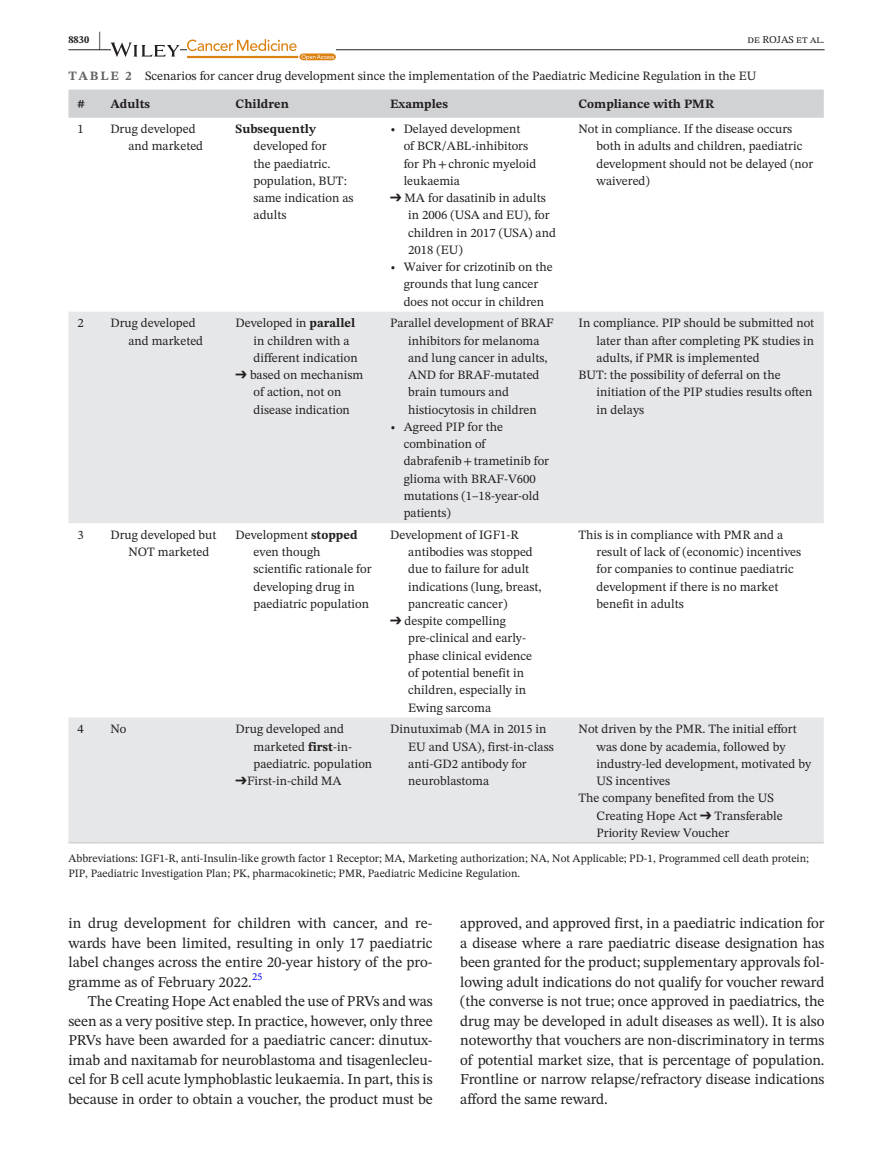
<style>
.page{position:relative;width:893px;height:1174px;background:#fff}
.page>*{position:absolute;margin:0;border:0;box-sizing:border-box;transform-origin:0 0}
.t1{font:15px/19.5px "STIX Two Text";letter-spacing:-.005em;color:#231f20;text-align:justify}
.t2{font:12.75px/17.2px "STIX Two Text";color:#231f20}
.t3{font:700 12.75px "STIX Two Text";color:#231f20}
.t4{font:11.25px/15.8px "STIX Two Text";color:#231f20}
.t5{font:10.5px "STIX Two Text";color:#231f20}
.t6{font:700 10.5px "STIX Two Text";color:#231f20}
.t7{font:10.5px "STIX Two Text";color:#00f}
.s1{font-size:21px}
.s2{font-weight:700;color:#636366}
.s3{font-family:"STIX"}
.s4{font-family:"Arial Unicode MS"}
.s5{font-weight:700}
</style>
<div class="page">
<hr style="left:68px;top:49px;width:756px;height:1px;background:#231f20">
<svg style="left:111px;top:43px;width:68px;height:14px"></svg>
<svg style="left:187px;top:39px;width:149px;height:21px"></svg>
<div style="left:68px;top:90px;width:756px;height:28px;background:#d1d2d4"></div>
<svg style="left:68px;top:312px;width:756px;height:530px;fill:#e6e7e9"></svg>
<hr style="left:68px;top:842px;width:33px;height:1px;background:#d1d2d4">
<hr style="left:101px;top:842px;width:126px;height:1px;background:#d1d2d4">
<hr style="left:227px;top:842px;width:154px;height:1px;background:#d1d2d4">
<hr style="left:381px;top:842px;width:188px;height:1px;background:#d1d2d4">
<hr style="left:569px;top:842px;width:255px;height:1px;background:#d1d2d4">
<p class="t6" style="left:68px;top:32px;width:34px">8830 <span class="s1">|</span></p>
<p class="t5" style="left:748px;top:32px;width:78px">de ROJAS et al.</p>
<p class="t2" style="left:68px;top:67px;width:689px"><span class="s2">TABLE 2</span> Scenarios for cancer drug development since the implementation of the Paediatric Medicine Regulation in the EU</p>
<p class="t3" style="left:77px;top:95px;width:9px">#</p>
<p class="t3" style="left:110px;top:95px;width:41px">Adults</p>
<p class="t3" style="left:236px;top:95px;width:55px">Children</p>
<p class="t3" style="left:390px;top:95px;width:59px">Examples</p>
<p class="t3" style="left:578px;top:95px;width:137px">Compliance with PMR</p>
<p class="t2" style="left:77px;top:120px;width:8px">1</p>
<p class="t2" style="left:128px;top:120px;width:76px;text-indent:-18px">Drug developed and marketed</p>
<p class="t3" style="left:236px;top:120px;width:82px">Subsequently</p>
<p class="t2" style="left:596px;top:120px;width:218px;text-indent:-18px">Not in compliance. If the disease occurs both in adults and children, paediatric development should not be delayed (nor waivered)</p>
<p class="t2" style="left:404px;top:120px;width:134px;text-indent:-14px">• Delayed development<br>of BCR/ABL-inhibitors for Ph<span class="s3">+</span>chronic myeloid leukaemia</p>
<p class="t2" style="left:408px;top:189px;width:149px;text-indent:-18px"><span class="s4">➔</span> MA for dasatinib in adults in 2006 (USA and EU), for children in 2017 (USA) and<br>2018 (EU)</p>
<p class="t2" style="left:390px;top:258px;width:164px;text-align:center">• Waiver for crizotinib on the grounds that lung cancer<br>does not occur in children</p>
<p class="t2" style="left:254px;top:137px;width:101px">developed for<br>the paediatric. population, BUT: same indication as adults</p>
<p class="t2" style="left:77px;top:314px;width:8px">2</p>
<p class="t2" style="left:128px;top:314px;width:76px;text-indent:-18px">Drug developed and marketed</p>
<p class="t2" style="left:254px;top:314px;width:106px;text-indent:-18px">Developed in <span class="s5">parallel </span>in children with a different indication</p>
<p class="t2" style="left:236px;top:366px;width:129px;text-align:center"><span class="s4">➔</span> based on mechanism of action, not on disease indication</p>
<p class="t2" style="left:408px;top:314px;width:147px;text-indent:-18px">Parallel development of BRAF inhibitors for melanoma and lung cancer in adults,<br>AND for BRAF-mutated brain tumours and histiocytosis in children</p>
<p class="t2" style="left:404px;top:418px;width:147px;text-indent:-14px">• Agreed PIP for the combination of dabrafenib<span class="s3">+</span>trametinib for glioma with BRAF-V600 mutations (1–18-year-old patients)</p>
<p class="t2" style="left:77px;top:526px;width:8px">3</p>
<p class="t2" style="left:128px;top:526px;width:90px;text-indent:-18px">Drug developed but<br>NOT marketed</p>
<p class="t2" style="left:254px;top:526px;width:119px;text-indent:-18px">Development <span class="s5">stopped </span>even though scientific rationale for developing drug in paediatric population</p>
<p class="t2" style="left:408px;top:526px;width:135px;text-indent:-18px">Development of IGF1-R antibodies was stopped due to failure for adult indications (lung, breast, pancreatic cancer)</p>
<p class="t2" style="left:408px;top:612px;width:126px;text-indent:-18px"><span class="s4">➔</span> despite compelling pre-clinical and early&shy;phase clinical evidence of potential benefit in children, especially in<br>Ewing sarcoma</p>
<p class="t2" style="left:578px;top:314px;width:237px">In compliance. PIP should be submitted not</p>
<p class="t2" style="left:596px;top:332px;width:219px">later than after completing PK studies in</p>
<p class="t2" style="left:596px;top:349px;width:165px">adults, if PMR is implemented</p>
<p class="t2" style="left:578px;top:366px;width:204px">BUT: the possibility of deferral on the</p>
<p class="t2" style="left:596px;top:383px;width:217px">initiation of the PIP studies results often</p>
<p class="t2" style="left:596px;top:401px;width:49px">in delays</p>
<p class="t2" style="left:597px;top:526px;width:206px;text-indent:-18px">This is in compliance with PMR and a result of lack of (economic) incentives for companies to continue paediatric development if there is no market benefit in adults</p>
<p class="t2" style="left:408px;top:720px;width:147px;text-indent:-18px">Dinutuximab (MA in 2015 in<br>EU and USA), first-in-class anti-GD2 antibody for neuroblastoma</p>
<p class="t2" style="left:579px;top:720px;width:220px">Not driven by the PMR. The initial effort</p>
<p class="t2" style="left:77px;top:720px;width:8px">4</p>
<p class="t2" style="left:110px;top:720px;width:18px">No</p>
<p class="t2" style="left:254px;top:720px;width:120px;text-indent:-18px">Drug developed and marketed <span class="s5">first</span>-in&shy;paediatric. population</p>
<p class="t2" style="left:236px;top:772px;width:108px"><span class="s4">➔</span>First-in-child MA</p>
<p class="t2" style="left:597px;top:737px;width:191px">was done by academia, followed by</p>
<p class="t2" style="left:597px;top:755px;width:216px">industry-led development, motivated by</p>
<p class="t2" style="left:597px;top:772px;width:75px">US incentives</p>
<p class="t2" style="left:579px;top:789px;width:197px">The company benefited from the US</p>
<p class="t2" style="left:597px;top:806px;width:188px">Creating Hope Act <span class="s4">➔</span> Transferable</p>
<p class="t2" style="left:597px;top:824px;width:134px">Priority Review Voucher</p>
<p class="t4" style="left:68px;top:850px;width:742px">Abbreviations: IGF1-R, anti-Insulin-like growth factor 1 Receptor; MA, Marketing authorization; NA, Not Applicable; PD-1, Programmed cell death protein;<br>PIP, Paediatric Investigation Plan; PK, pharmacokinetic; PMR, Paediatric Medicine Regulation.</p>
<p class="t1" style="left:68px;top:913px;width:366px">in drug development for children with cancer, and re&shy;wards have been limited, resulting in only 17 paediatric label changes across the entire 20-year history of the pro&shy;gramme as of February 2022.</p>
<p class="t7" style="left:252px;top:969px;width:12px">25</p>
<p class="t1" style="left:68px;top:991px;width:366px;text-indent:20px">The Creating Hope Act enabled the use of PRVs and was seen as a very positive step. In practice, however, only three PRVs have been awarded for a paediatric cancer: dinutux&shy;imab and naxitamab for neuroblastoma and tisagenlecleu&shy;cel for B cell acute lymphoblastic leukaemia. In part, this is because in order to obtain a voucher, the product must be</p>
<p class="t1" style="left:460px;top:913px;width:366px">approved, and approved first, in a paediatric indication for a disease where a rare paediatric disease designation has been granted for the product; supplementary approvals fol&shy;lowing adult indications do not qualify for voucher reward (the converse is not true; once approved in paediatrics, the drug may be developed in adult diseases as well). It is also noteworthy that vouchers are non-discriminatory in terms of potential market size, that is percentage of population.<br>Frontline or narrow relapse/refractory disease indications afford the same reward.</p>
</div>
